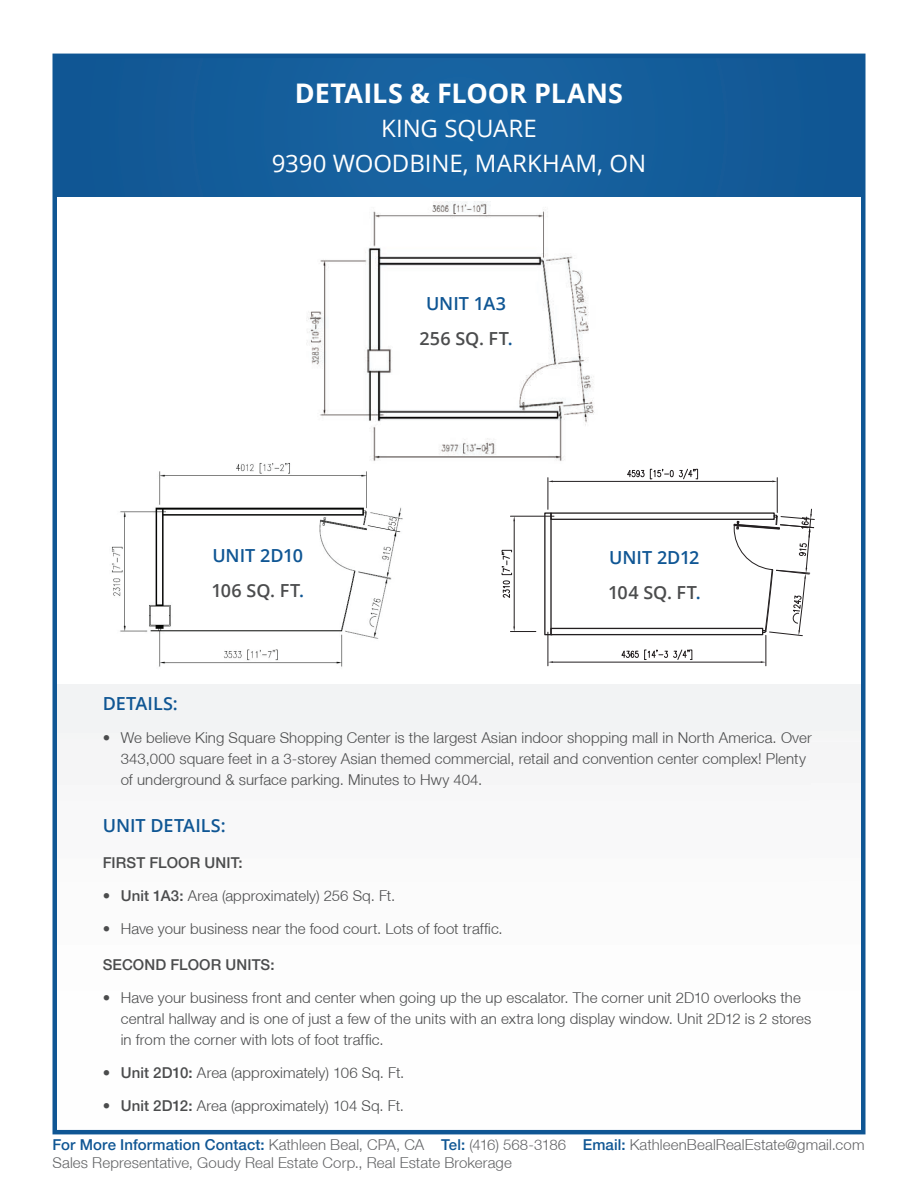
<style>
.page{position:relative;width:918px;height:1188px;background:#fff}
.page>*{position:absolute;margin:0;border:0;box-sizing:border-box;transform-origin:0 0}
.t1{font:700 27px "Open Sans";letter-spacing:-.005em;color:#fff}
.t2{font:24px/34.5px "Open Sans";color:#fff;text-align:center}
.t3{font:600 18px/34.5px "Open Sans";letter-spacing:-.005em;color:#0f5694}
.t4{font:300 15px/21px "Helvetica Neue LT";letter-spacing:.01em;color:#4b4c4d}
.t5{font:300 15px/18px "Helvetica Neue LT";letter-spacing:.01em;color:#636466}
.t6{font:500 15px "Helvetica Neue LT";letter-spacing:.01em;color:#4b4c4d}
.s1{color:#4b4c4d}
.s2{font-weight:500}
.s3{font-weight:500;color:#0f5694}
</style>
<div class="page">
<div style="left:56px;top:57px;width:806px;height:140px;background:#145d9b"></div>
<div style="left:52px;top:54px;width:814px;height:1080px;border:4px solid #0f5694"></div>
<img style="left:111px;top:463px;width:292px;height:204px">
<div style="left:550px;top:628px;width:213px;height:7px;border:1px solid #231f20"></div>
<div style="left:550px;top:512px;width:225px;height:8px;border:1px solid #231f20"></div>
<div style="left:544px;top:512px;width:8px;height:123px;border:1px solid #231f20"></div>
<hr style="left:510px;top:516px;width:44px;height:1px;background:#231f20">
<hr style="left:514px;top:521px;width:1px;height:106px;background:#231f20">
<svg style="left:510px;top:627px;width:26px;height:5px"></svg>
<svg style="left:501px;top:550px;width:11px;height:48px"></svg>
<hr style="left:548px;top:478px;width:1px;height:31px;background:#231f20">
<hr style="left:777px;top:478px;width:1px;height:34px;background:#231f20">
<hr style="left:553px;top:481px;width:219px;height:1px;background:#231f20">
<svg style="left:627px;top:468px;width:71px;height:12px"></svg>
<hr style="left:548px;top:632px;width:1px;height:34px;background:#231f20">
<hr style="left:766px;top:635px;width:1px;height:31px;background:#231f20">
<hr style="left:553px;top:662px;width:208px;height:1px;background:#231f20">
<svg style="left:621px;top:649px;width:71px;height:11px"></svg>
<svg style="left:734px;top:509px;width:80px;height:127px"></svg>
<img style="left:307px;top:201px;width:288px;height:260px">
<h1 class="t1" style="left:295px;top:74px;width:330px">DETAILS &amp; FLOOR PLANS</h1>
<h2 class="t2" style="left:272px;top:111px;width:376px">KING SQUARE<br>9390 WOODBINE, MARKHAM, ON</h2>
<p class="t3" style="left:420px;top:286px;width:95px;text-align:center">UNIT 1A3<br><span class="s1">256 SQ. FT</span>.</p>
<p class="t3" style="left:211px;top:538px;width:94px">UNIT 2D10<br><span class="s1">106 SQ. FT</span>.</p>
<p class="t3" style="left:608px;top:540px;width:94px">UNIT 2D12<br><span class="s1">104 SQ. FT</span>.</p>
<p class="t3" style="left:103px;top:686px;width:77px">DETAILS:</p>
<p class="t4" style="left:121px;top:727px;width:693px;text-indent:-18px">• We believe King Square Shopping Center is the largest Asian indoor shopping mall in North America. Over<br>343,000 square feet in a 3-storey Asian themed commercial, retail and convention center complex! Plenty of underground &amp; surface parking. Minutes to Hwy 404.</p>
<p class="t3" style="left:103px;top:807px;width:124px">UNIT DETAILS:</p>
<p class="t6" style="left:103px;top:853px;width:141px">FIRST FLOOR UNIT:</p>
<p class="t4" style="left:103px;top:884px;width:294px"><span class="s2">• Unit 1A3:</span> Area (approximately) 256 Sq. Ft.</p>
<p class="t4" style="left:103px;top:917px;width:402px">• Have your business near the food court. Lots of foot traffic.</p>
<p class="t6" style="left:103px;top:955px;width:173px">SECOND FLOOR UNITS:</p>
<p class="t4" style="left:121px;top:986px;width:692px;text-indent:-18px">• Have your business front and center when going up the up escalator. The corner unit 2D10 overlooks the central hallway and is one of just a few of the units with an extra long display window. Unit 2D12 is 2 stores in from the corner with lots of foot traffic.</p>
<p class="t4" style="left:103px;top:1061px;width:303px"><span class="s2">• Unit 2D10:</span> Area (approximately) 106 Sq. Ft.</p>
<p class="t4" style="left:103px;top:1094px;width:303px"><span class="s2">• Unit 2D12:</span> Area (approximately) 104 Sq. Ft.</p>
<p class="t5" style="left:52px;top:1135px;width:814px"><span class="s3">For More Information Contact:</span> Kathleen Beal, CPA, CA <span class="s3">Tel:</span> (416) 568-3186 <span class="s3">Email:</span> KathleenBealRealEstate@gmail.com<br>Sales Representative, Goudy Real Estate Corp., Real Estate Brokerage</p>
</div>
